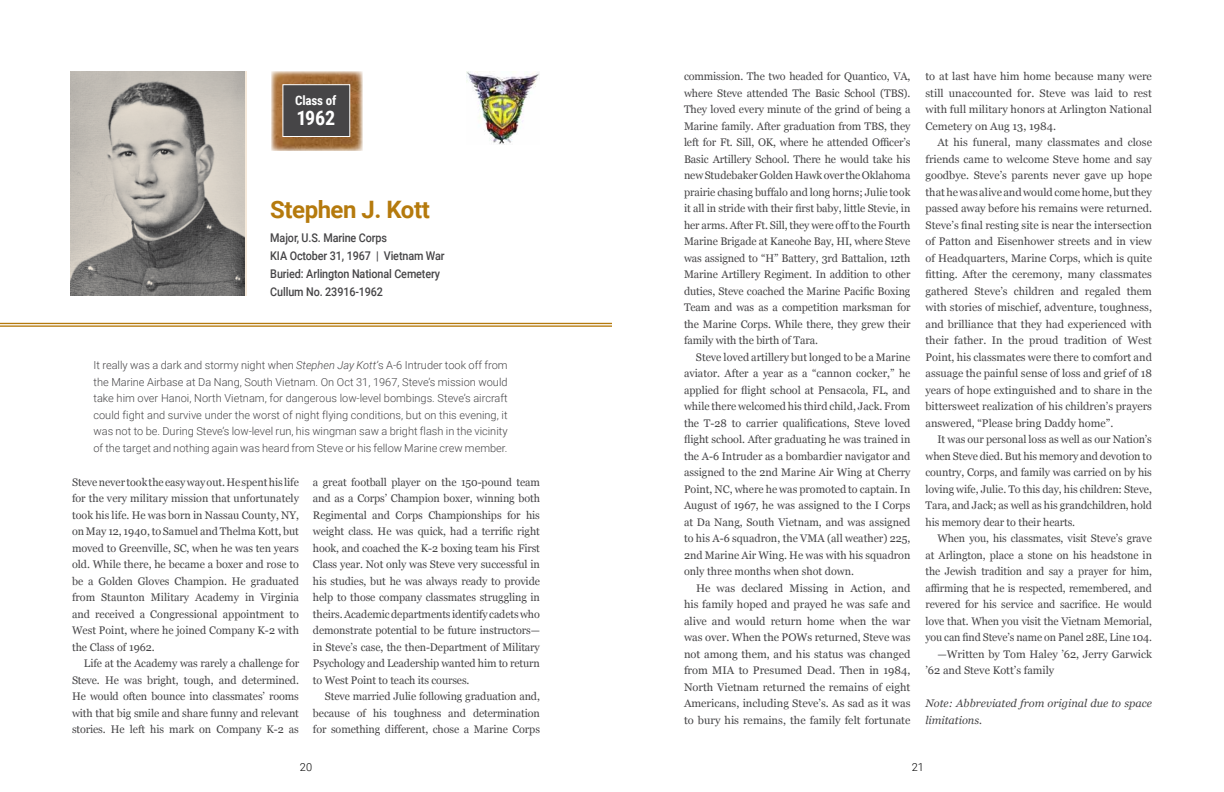
<style>
.page{position:relative;width:1224px;height:792px;background:#fff}
.page>*{position:absolute;margin:0;border:0;box-sizing:border-box;transform-origin:0 0}
.t1{font:700 24px "Roboto";letter-spacing:-.02em;color:#b57a0d}
.t2{font:700 20px "Roboto Condensed";color:#fff}
.t3{font:700 13px "Roboto Condensed";letter-spacing:-.01em;color:#fff}
.t4{font:500 12px/18px "Roboto";letter-spacing:-.01em;color:#464547;scale:.9 1}
.t5{font:11px/16.5px "Georgia";letter-spacing:-.01em;color:#464547;text-align:justify}
.t6{font:300 11px/16.5px "Roboto";color:#464547;text-align:justify}
.t7{font:italic 11px/16.5px "Georgia";color:#464547}
.t8{font:300 11px "Roboto";color:#000}
.s1{font-style:italic}
</style>
<div class="page">
<hr style="left:0;top:323px;width:612px;height:1px;background:#b57a0d">
<hr style="left:0;top:325px;width:612px;height:2px;background:#b57a0d">
<img style="left:272px;top:71px;width:90px;height:80px">
<img style="left:70px;top:72px;width:175px;height:224px">
<div style="left:283px;top:85px;width:67px;height:51px;background:#464547"></div>
<div style="left:282px;top:84px;width:68px;height:53px;border:1px solid #fff"></div>
<img style="left:467px;top:71px;width:73px;height:73px">
<p class="t3" style="left:295px;top:93px;width:43px">Class of</p>
<h2 class="t2" style="left:296px;top:106px;width:40px">1962</h2>
<h1 class="t1" style="left:270px;top:196px;width:161px">Stephen J. Kott</h1>
<p class="t4" style="left:270px;top:229px;width:195px">Major, U.S. Marine Corps<br>KIA October 31, 1967 | Vietnam War<br>Buried: Arlington National Cemetery<br>Cullum No. 23916-1962</p>
<p class="t6" style="left:94px;top:357px;width:416px">It really was a dark and stormy night when <span class="s1">Stephen Jay Kott’</span>s A-6 Intruder took off from the Marine Airbase at Da Nang, South Vietnam. On Oct 31, 1967, Steve’s mission would take him over Hanoi, North Vietnam, for dangerous low-level bombings. Steve’s aircraft could fight and survive under the worst of night flying conditions, but on this evening, it was not to be. During Steve’s low-level run, his wingman saw a bright flash in the vicinity of the target and nothing again was heard from Steve or his fellow Marine crew member.</p>
<p class="t5" style="left:72px;top:474px;width:228px">Steve never took the easy way out. He spent his life for the very military mission that unfortunately took his life. He was born in Nassau County, NY, on May 12, 1940, to Samuel and Thelma Kott, but moved to Greenville, SC, when he was ten years old. While there, he became a boxer and rose to be a Golden Gloves Champion. He graduated from Staunton Military Academy in Virginia and received a Congressional appointment to West Point, where he joined Company K-2 with the Class of 1962.</p>
<p class="t5" style="left:72px;top:655px;width:229px;text-indent:12px">Life at the Academy was rarely a challenge for Steve. He was bright, tough, and determined.<br>He would often bounce into classmates’ rooms with that big smile and share funny and relevant stories. He left his mark on Company K-2 as</p>
<p class="t5" style="left:313px;top:474px;width:228px">a great football player on the 150-pound team and as a Corps’ Champion boxer, winning both Regimental and Corps Championships for his weight class. He was quick, had a terrific right hook, and coached the K-2 boxing team his First Class year. Not only was Steve very successful in his studies, but he was always ready to provide help to those company classmates struggling in theirs. Academic departments identify cadets who demonstrate potential to be future instructors— in Steve’s case, the then-Department of Military Psychology and Leadership wanted him to return to West Point to teach its courses.</p>
<p class="t5" style="left:313px;top:688px;width:229px;text-indent:12px">Steve married Julie following graduation and, because of his toughness and determination for something different, chose a Marine Corps</p>
<p class="t5" style="left:684px;top:68px;width:228px">commission. The two headed for Quantico, VA, where Steve attended The Basic School (TBS).<br>They loved every minute of the grind of being a Marine family. After graduation from TBS, they left for Ft. Sill, OK, where he attended Officer’s Basic Artillery School. There he would take his new Studebaker Golden Hawk over the Oklahoma prairie chasing buffalo and long horns; Julie took it all in stride with their first baby, little Stevie, in her arms. After Ft. Sill, they were off to the Fourth Marine Brigade at Kaneohe Bay, HI, where Steve was assigned to “H” Battery, 3rd Battalion, 12th Marine Artillery Regiment. In addition to other duties, Steve coached the Marine Pacific Boxing Team and was as a competition marksman for the Marine Corps. While there, they grew their family with the birth of Tara.</p>
<p class="t5" style="left:684px;top:349px;width:228px;text-indent:12px">Steve loved artillery but longed to be a Marine aviator. After a year as a “cannon cocker,” he applied for flight school at Pensacola, FL, and while there welcomed his third child, Jack. From the T-28 to carrier qualifications, Steve loved flight school. After graduating he was trained in the A-6 Intruder as a bombardier navigator and assigned to the 2nd Marine Air Wing at Cherry Point, NC, where he was promoted to captain. In August of 1967, he was assigned to the I Corps at Da Nang, South Vietnam, and was assigned to his A-6 squadron, the VMA (all weather) 225, 2nd Marine Air Wing. He was with his squadron only three months when shot down.</p>
<p class="t5" style="left:684px;top:580px;width:228px;text-indent:12px">He was declared Missing in Action, and his family hoped and prayed he was safe and alive and would return home when the war was over. When the POWs returned, Steve was not among them, and his status was changed from MIA to Presumed Dead. Then in 1984, North Vietnam returned the remains of eight Americans, including Steve’s. As sad as it was to bury his remains, the family felt fortunate</p>
<p class="t5" style="left:925px;top:68px;width:228px">to at last have him home because many were still unaccounted for. Steve was laid to rest with full military honors at Arlington National Cemetery on Aug 13, 1984.</p>
<p class="t5" style="left:925px;top:134px;width:228px;text-indent:12px">At his funeral, many classmates and close friends came to welcome Steve home and say goodbye. Steve’s parents never gave up hope that he was alive and would come home, but they passed away before his remains were returned.<br>Steve’s final resting site is near the intersection of Patton and Eisenhower streets and in view of Headquarters, Marine Corps, which is quite fitting. After the ceremony, many classmates gathered Steve’s children and regaled them with stories of mischief, adventure, toughness, and brilliance that they had experienced with their father. In the proud tradition of West Point, his classmates were there to comfort and assuage the painful sense of loss and grief of 18 years of hope extinguished and to share in the bittersweet realization of his children’s prayers answered, “Please bring Daddy home”.</p>
<p class="t5" style="left:926px;top:431px;width:228px;text-indent:12px">It was our personal loss as well as our Nation’s when Steve died. But his memory and devotion to country, Corps, and family was carried on by his loving wife, Julie. To this day, his children: Steve, Tara, and Jack; as well as his grandchildren, hold his memory dear to their hearts.</p>
<p class="t5" style="left:938px;top:530px;width:216px">When you, his classmates, visit Steve’s grave</p>
<p class="t5" style="left:925px;top:547px;width:228px">at Arlington, place a stone on his headstone in</p>
<p class="t5" style="left:925px;top:563px;width:228px">the Jewish tradition and say a prayer for him,</p>
<p class="t5" style="left:925px;top:580px;width:228px">affirming that he is respected, remembered, and</p>
<p class="t5" style="left:925px;top:596px;width:228px">revered for his service and sacrifice. He would</p>
<p class="t5" style="left:925px;top:613px;width:228px">love that. When you visit the Vietnam Memorial,</p>
<p class="t5" style="left:925px;top:629px;width:228px">you can find Steve’s name on Panel 28E, Line 104.</p>
<p class="t5" style="left:938px;top:646px;width:216px">—Written by Tom Haley ’62, Jerry Garwick</p>
<p class="t5" style="left:925px;top:662px;width:130px">’62 and Steve Kott’s family</p>
<p class="t7" style="left:925px;top:695px;width:228px">Note: Abbreviated from original due to space limitations.</p>
<p class="t8" style="left:300px;top:761px;width:14px">20</p>
<p class="t8" style="left:912px;top:761px;width:14px">21</p>
</div>
